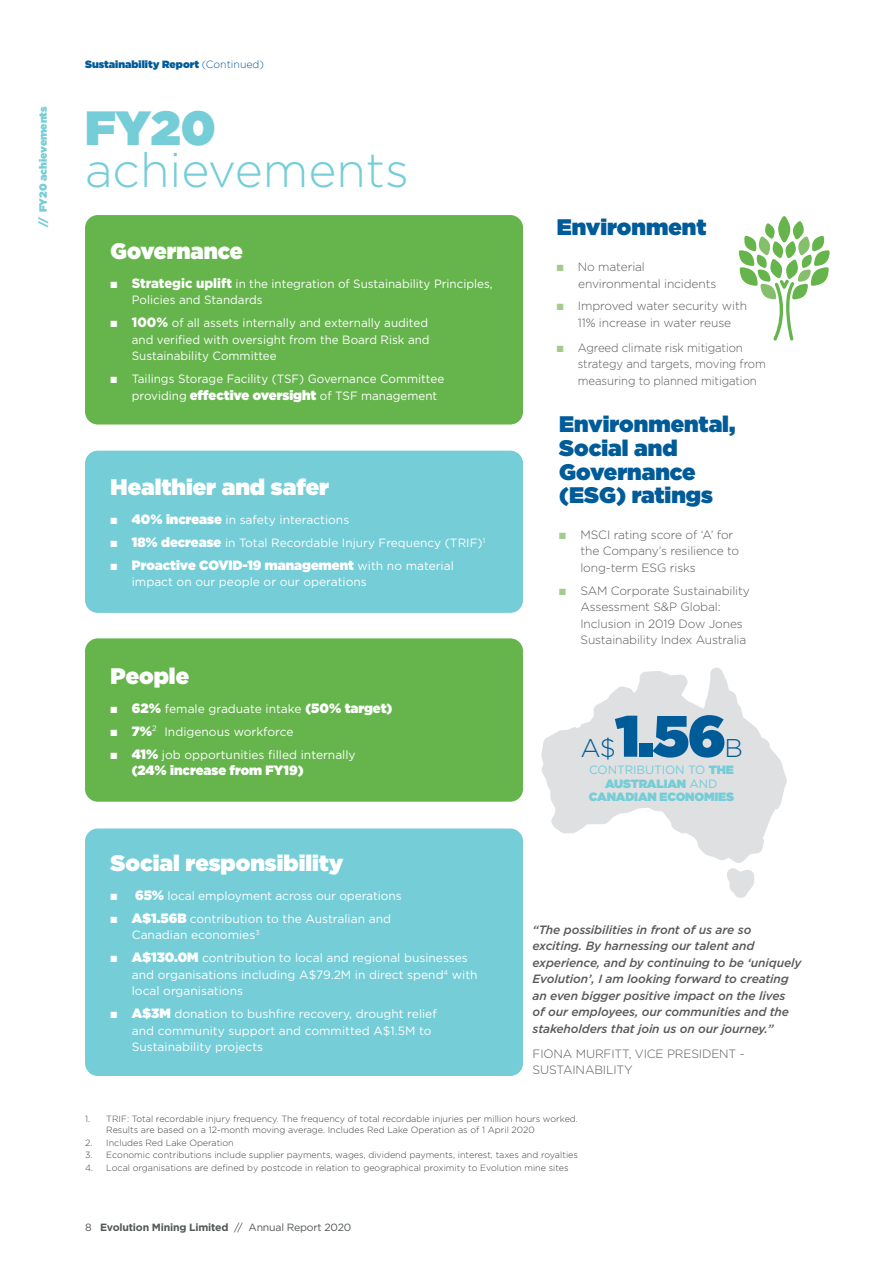
<style>
.page{position:relative;width:893px;height:1263px;background:#fff}
.page>*{position:absolute;margin:0;border:0;box-sizing:border-box;transform-origin:0 0}
.t1{font:900 58.2px "Gotham";color:#005b99}
.t2{font:300 48px "Gotham";color:#74cdd7}
.t3{font:900 48px "Gotham";color:#74cdd7}
.t4{font:300 25.65px "Gotham";color:#005b99}
.t5{font:900 22.5px/23.9px "Gotham";color:#005b99}
.t6{font:900 22.5px "Gotham";color:#fff}
.t7{font:900 13.5px "Gotham";color:#fff}
.t8{font:12px/16.5px "Gotham";color:#fff}
.t9{font:300 12px/16.5px "Gotham";letter-spacing:-.01em;color:#58595b}
.t10{font:italic 500 12px/16.5px "Gotham";letter-spacing:-.01em;color:#58595b}
.t11{font:300 12px/16.5px "Gotham";letter-spacing:-.01em;color:#58595b;scale:.95 1}
.t12{font:900 12px/13.5px "Gotham";letter-spacing:-.01em;color:#74cdd7;text-align:center}
.t13{font:700 10.5px "Gotham";letter-spacing:-.02em;color:#545757}
.t14{font:900 10.5px "Gotham";color:#005b99}
.t15{font:900 10.5px "Gotham";color:#74cdd7}
.t16{font:300 9px/10.8px "Gotham";color:#414042}
.s1{font-weight:300}
.s2{font-weight:900;font-size:13.5px}
.s3{font-weight:400;font-size:12px}
.s4{color:#a2cb8e}
.s5{font-weight:400}
</style>
<div class="page">
<div style="left:85px;top:215px;width:438px;height:209px;background:#65b44c;border-radius:13px"></div>
<div style="left:85px;top:451px;width:438px;height:162px;background:#74cdd7;border-radius:13px"></div>
<div style="left:85px;top:828px;width:438px;height:248px;background:#74cdd7;border-radius:13px"></div>
<div style="left:85px;top:638px;width:438px;height:164px;background:#65b44c;border-radius:13px"></div>
<svg style="left:739px;top:216px;width:91px;height:124px"></svg>
<svg style="left:541px;top:668px;width:246px;height:230px"></svg>
<p class="t15" style="left:35px;top:227px;width:122px;rotate:-90deg">// FY20 achievements</p>
<p class="t14" style="left:85px;top:57px;width:180px">Sustainability Report <span class="s1">(Continued)</span></p>
<h2 class="t3" style="left:85px;top:93px;width:132px">FY20</h2>
<h2 class="t2" style="left:85px;top:140px;width:325px">achievements</h2>
<h3 class="t6" style="left:111px;top:234px;width:134px">Governance</h3>
<p class="t8" style="left:132px;top:275px;width:362px;text-indent:-21px">■ <span class="s2">Strategic uplift</span> in the integration of Sustainability Principles,<br>Policies and Standards</p>
<p class="t8" style="left:132px;top:314px;width:299px;text-indent:-21px">■ <span class="s2">100%</span> of all assets internally and externally audited and verified with oversight from the Board Risk and<br>Sustainability Committee</p>
<p class="t8" style="left:132px;top:370px;width:314px;text-indent:-21px">■ Tailings Storage Facility (TSF) Governance Committee providing <span class="s2">effective oversight</span> of TSF management</p>
<h3 class="t6" style="left:111px;top:471px;width:220px">Healthier and safer</h3>
<p class="t8" style="left:111px;top:511px;width:240px">■ <span class="s2">40% increase</span> in safety interactions</p>
<p class="t8" style="left:111px;top:534px;width:376px">■ <span class="s2">18% decrease</span> in Total Recordable Injury Frequency (TRIF)<sup>1</sup></p>
<p class="t7" style="left:111px;top:555px;width:345px">■ Proactive COVID-19 management <span class="s3">with no material</span></p>
<p class="t8" style="left:132px;top:574px;width:236px">impact on our people or our operations</p>
<h3 class="t6" style="left:111px;top:659px;width:80px">People</h3>
<p class="t8" style="left:111px;top:700px;width:283px">■ <span class="s2">62%</span> female graduate intake <span class="s2">(50% target)</span></p>
<p class="t8" style="left:111px;top:723px;width:185px">■ <span class="s2">7%</span><sup>2</sup> Indigenous workforce</p>
<p class="t8" style="left:111px;top:746px;width:247px">■ <span class="s2">41%</span> job opportunities filled internally</p>
<p class="t7" style="left:132px;top:761px;width:173px">(24% increase from FY19)</p>
<h3 class="t6" style="left:111px;top:847px;width:235px">Social responsibility</h3>
<p class="t8" style="left:111px;top:887px;width:293px">■ <span class="s2">65%</span> local employment across our operations</p>
<p class="t8" style="left:132px;top:910px;width:261px;text-indent:-21px">■ <span class="s2">A$1.56B</span> contribution to the Australian and<br>Canadian economies<sup>3</sup></p>
<p class="t8" style="left:132px;top:949px;width:347px;text-indent:-21px">■ <span class="s2">A$130.0M</span> contribution to local and regional businesses and organisations including A$79.2M in direct spend<sup>4</sup> with local organisations</p>
<p class="t8" style="left:132px;top:1005px;width:306px;text-indent:-21px">■ <span class="s2">A$3M</span> donation to bushfire recovery, drought relief and community support and committed A$1.5M to<br>Sustainability projects</p>
<h3 class="t5" style="left:557px;top:215px;width:151px">Environment</h3>
<p class="t9" style="left:578px;top:258px;width:140px;text-indent:-21px"><span class="s4">■</span> No material environmental incidents</p>
<p class="t9" style="left:557px;top:298px;width:192px;text-align:center"><span class="s4">■</span> Improved water security with<br>11% increase in water reuse</p>
<p class="t11" style="left:578px;top:339px;width:199px;text-indent:-21px"><span class="s4">■</span> Agreed climate risk mitigation strategy and targets, moving from measuring to planned mitigation</p>
<h3 class="t5" style="left:559px;top:412px;width:178px">Environmental,<br>Social and<br>Governance (ESG) ratings</h3>
<p class="t9" style="left:580px;top:526px;width:160px;text-indent:-21px"><span class="s4">■</span> MSCI rating score of ‘A’ for the Company’s resilience to long-term ESG risks</p>
<p class="t9" style="left:580px;top:582px;width:171px;text-indent:-21px"><span class="s4">■</span> SAM Corporate Sustainability<br>Assessment S&amp;P Global:<br>Inclusion in 2019 Dow Jones<br>Sustainability Index Australia</p>
<h1 class="t1" style="left:615px;top:694px;width:112px">1.56</h1>
<h3 class="t4" style="left:580px;top:731px;width:37px">A$</h3>
<h3 class="t4" style="left:724px;top:731px;width:20px">B</h3>
<p class="t12" style="left:589px;top:763px;width:147px"><span class="s5">CONTRIBUTION TO</span> THE<br>AUSTRALIAN <span class="s5">AND<br></span>CANADIAN ECONOMIES</p>
<p class="t10" style="left:533px;top:921px;width:270px">“The possibilities in front of us are so exciting. By harnessing our talent and experience, and by continuing to be ‘uniquely Evolution’, I am looking forward to creating an even bigger positive impact on the lives<br>of our employees, our communities and the stakeholders that join us on our journey.”</p>
<p class="t9" style="left:533px;top:1045px;width:214px">FIONA MURFITT, VICE PRESIDENT -<br>SUSTAINABILITY</p>
<p class="t16" style="left:106px;top:1113px;width:473px;text-indent:-21px">1. TRIF: Total recordable injury frequency. The frequency of total recordable injuries per million hours worked.<br>Results are based on a 12-month moving average. Includes Red Lake Operation as of 1 April 2020</p>
<p class="t16" style="left:85px;top:1137px;width:150px">2. Includes Red Lake Operation</p>
<p class="t16" style="left:85px;top:1149px;width:494px">3. Economic contributions include supplier payments, wages, dividend payments, interest, taxes and royalties</p>
<p class="t16" style="left:85px;top:1162px;width:485px">4. Local organisations are defined by postcode in relation to geographical proximity to Evolution mine sites</p>
<p class="t13" style="left:85px;top:1220px;width:268px"><span class="s5">8</span> Evolution Mining Limited <span class="s5">// Annual Report 2020</span></p>
</div>
